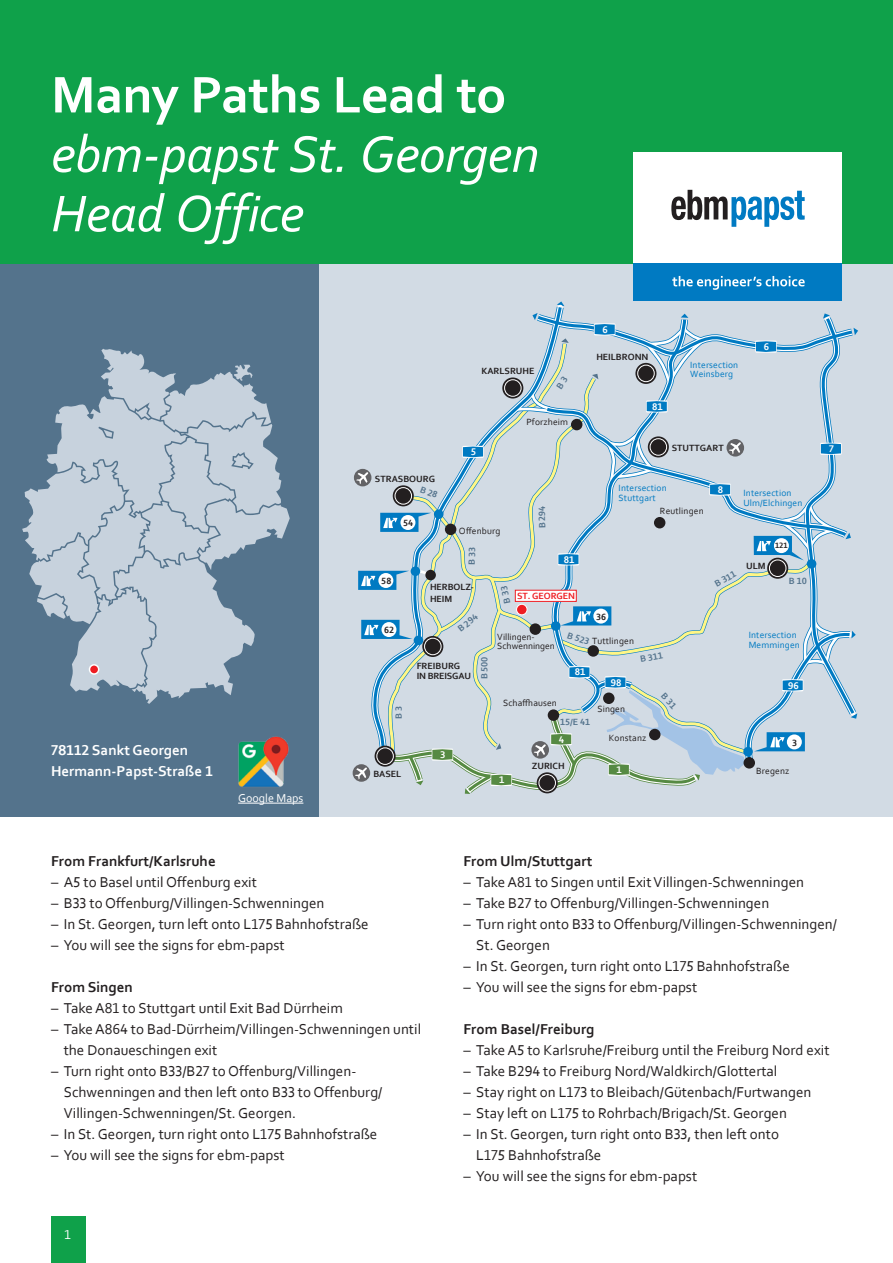
<style>
.page{position:relative;width:893px;height:1263px;background:#fff}
.page>*{position:absolute;margin:0;border:0;box-sizing:border-box;transform-origin:0 0}
.t1{font:italic 54px/59.4px "Corbel";letter-spacing:-.01em;color:#fff}
.t2{font:700 54px "Corbel";letter-spacing:-.01em;color:#fff}
.t3{font:15px/21px "Corbel";color:#231f20}
.t4{font:700 15px "Corbel";color:#231f20}
.t5{font:700 15px/21px "Corbel";color:#fff}
.t6{font:13.5px "Corbel";color:#fff}
.t7{font:12px "Corbel";color:#fff}
.t8{font:700 10.2px "Corbel";color:#fff}
.t9{font:9.45px/9.4px "Corbel";letter-spacing:.015em;color:#231f20}
.t10{font:700 9.45px/9.4px "Corbel";color:#231f20}
.t11{font:9.45px/9.4px "Corbel";letter-spacing:.015em;color:#007ac2}
.t12{font:700 9.45px "Corbel";color:#54738c}
.t13{font:700 9.45px "Corbel";letter-spacing:-.01em;color:#ee1d23}
.t14{font:700 8.1px "Corbel";color:#231f20}
</style>
<div class="page">
<div style="left:0;top:0;width:893px;height:264px;background:#0fa14a"></div>
<div style="left:319px;top:264px;width:574px;height:552px;background:#d2dbe4"></div>
<div style="left:353px;top:764px;width:17px;height:18px;background:#636366;border-radius:50%"></div>
<div style="left:0;top:264px;width:319px;height:552px;background:#54738c"></div>
<svg style="left:22px;top:349px;width:268px;height:355px"></svg>
<div style="left:90px;top:665px;width:9px;height:9px;background:#ee1d23;border-radius:50%"></div>
<div style="left:89px;top:664px;width:10px;height:11px;border:1px solid #fff;border-radius:50%"></div>
<img style="left:238px;top:736px;width:51px;height:51px">
<hr style="left:238px;top:803px;width:65px;height:1px;background:#fff">
<div style="left:634px;top:152px;width:208px;height:112px;background:#fff"></div>
<svg style="left:671px;top:190px;width:134px;height:37px"></svg>
<div style="left:634px;top:264px;width:208px;height:37px;background:#007ac2"></div>
<svg style="left:672px;top:276px;width:133px;height:14px"></svg>
<div style="left:51px;top:1216px;width:34px;height:47px;background:#0fa14a"></div>
<svg style="left:355px;top:301px;width:503px;height:493px"></svg>
<h1 class="t2" style="left:51px;top:61px;width:457px">Many Paths Lead to</h1>
<h1 class="t1" style="left:51px;top:123px;width:490px">ebm-papst St. Georgen<br>Head Office</h1>
<p class="t5" style="left:51px;top:739px;width:163px">78112 Sankt Georgen<br>Hermann-Papst-Straße 1</p>
<p class="t7" style="left:238px;top:790px;width:67px">Google Maps</p>
<p class="t10" style="left:481px;top:366px;width:55px">KARLSRUHE</p>
<p class="t10" style="left:375px;top:474px;width:62px">STRASBOURG</p>
<p class="t10" style="left:403px;top:518px;width:11px">54</p>
<p class="t8" style="left:471px;top:445px;width:7px">5</p>
<p class="t9" style="left:459px;top:526px;width:43px">Offenburg</p>
<p class="t9" style="left:526px;top:417px;width:43px">Pforzheim</p>
<p class="t12" style="left:537px;top:529px;width:24px;rotate:-92deg">B 294</p>
<p class="t8" style="left:564px;top:553px;width:12px">81</p>
<p class="t10" style="left:381px;top:576px;width:12px">58</p>
<p class="t10" style="left:430px;top:581px;width:45px;line-height:11.4px">HERBOLZ-<br>HEIM</p>
<p class="t13" style="left:517px;top:590px;width:59px">ST. GEORGEN</p>
<p class="t8" style="left:602px;top:323px;width:7px">6</p>
<p class="t10" style="left:596px;top:352px;width:54px">HEILBRONN</p>
<p class="t8" style="left:652px;top:400px;width:12px">81</p>
<p class="t11" style="left:690px;top:359px;width:50px">Intersection<br>Weinsberg</p>
<p class="t10" style="left:672px;top:443px;width:54px">STUTTGART</p>
<p class="t8" style="left:764px;top:340px;width:7px">6</p>
<p class="t11" style="left:619px;top:483px;width:50px">Intersection<br>Stuttgart</p>
<p class="t9" style="left:660px;top:506px;width:45px">Reutlingen</p>
<p class="t8" style="left:718px;top:483px;width:7px">8</p>
<p class="t11" style="left:743px;top:488px;width:61px">Intersection<br>Ulm/Elchingen</p>
<p class="t14" style="left:775px;top:540px;width:14px">121</p>
<p class="t10" style="left:746px;top:561px;width:21px">ULM</p>
<p class="t12" style="left:713px;top:579px;width:24px;rotate:-29deg">B 311</p>
<p class="t12" style="left:789px;top:575px;width:19px">B 10</p>
<p class="t10" style="left:384px;top:625px;width:11px">62</p>
<p class="t12" style="left:455px;top:625px;width:24px;rotate:-38deg">B 294</p>
<p class="t10" style="left:417px;top:661px;width:56px">FREIBURG<br>IN BREISGAU</p>
<p class="t12" style="left:478px;top:679px;width:24px;rotate:-90deg">B 500</p>
<p class="t10" style="left:596px;top:612px;width:11px">36</p>
<p class="t12" style="left:570px;top:629px;width:24px;rotate:19deg">B 523</p>
<p class="t9" style="left:497px;top:631px;width:59px">Villingen-<br>Schwenningen</p>
<p class="t9" style="left:592px;top:636px;width:44px">Tuttlingen</p>
<p class="t12" style="left:639px;top:653px;width:24px;rotate:-10deg">B 311</p>
<p class="t8" style="left:575px;top:666px;width:12px">81</p>
<p class="t8" style="left:611px;top:676px;width:12px">98</p>
<p class="t11" style="left:749px;top:630px;width:53px">Intersection<br>Memmingen</p>
<p class="t8" style="left:788px;top:679px;width:12px">96</p>
<p class="t12" style="left:393px;top:718px;width:14px;rotate:-90deg">B 3</p>
<p class="t9" style="left:503px;top:698px;width:55px">Schaffhausen</p>
<p class="t12" style="left:560px;top:716px;width:32px">15/E 41</p>
<p class="t8" style="left:559px;top:733px;width:7px">4</p>
<p class="t9" style="left:597px;top:704px;width:29px">Singen</p>
<p class="t9" style="left:609px;top:732px;width:39px">Konstanz</p>
<p class="t10" style="left:792px;top:737px;width:6px">3</p>
<p class="t8" style="left:440px;top:748px;width:7px">3</p>
<p class="t10" style="left:373px;top:769px;width:30px">BASEL</p>
<p class="t8" style="left:499px;top:773px;width:7px">1</p>
<p class="t10" style="left:532px;top:761px;width:34px">ZURICH</p>
<p class="t8" style="left:617px;top:763px;width:7px">1</p>
<p class="t9" style="left:756px;top:766px;width:35px">Bregenz</p>
<p class="t8" style="left:829px;top:442px;width:7px">7</p>
<p class="t4" style="left:51px;top:852px;width:166px">From Frankfurt/Karlsruhe</p>
<p class="t3" style="left:51px;top:871px;width:207px">– A5 to Basel until Offenburg exit</p>
<p class="t3" style="left:51px;top:892px;width:275px">– B33 to Offenburg/Villingen-Schwenningen</p>
<p class="t3" style="left:51px;top:913px;width:319px">– In St. Georgen, turn left onto L175 Bahnhofstraße</p>
<p class="t3" style="left:51px;top:934px;width:235px">– You will see the signs for ebm-papst</p>
<p class="t4" style="left:51px;top:978px;width:83px">From Singen</p>
<p class="t3" style="left:51px;top:997px;width:293px">– Take A81 to Stuttgart until Exit Bad Dürrheim</p>
<p class="t3" style="left:64px;top:1018px;width:359px;text-indent:-13px">– Take A864 to Bad-Dürrheim/Villingen-Schwenningen until the Donaueschingen exit</p>
<p class="t3" style="left:64px;top:1060px;width:320px;text-indent:-13px">– Turn right onto B33/B27 to Offenburg/Villingen-<br>Schwenningen and then left onto B33 to Offenburg/<br>Villingen-Schwenningen/St. Georgen.</p>
<p class="t3" style="left:51px;top:1123px;width:328px">– In St. Georgen, turn right onto L175 Bahnhofstraße</p>
<p class="t3" style="left:51px;top:1144px;width:235px">– You will see the signs for ebm-papst</p>
<p class="t6" style="left:65px;top:1226px;width:8px">1</p>
<p class="t4" style="left:463px;top:852px;width:131px">From Ulm/Stuttgart</p>
<p class="t3" style="left:463px;top:871px;width:342px">– Take A81 to Singen until ExitVillingen-Schwenningen</p>
<p class="t3" style="left:463px;top:892px;width:307px">– Take B27 to Offenburg/Villingen-Schwenningen</p>
<p class="t3" style="left:476px;top:913px;width:362px;text-indent:-13px">– Turn right onto B33 to Offenburg/Villingen-Schwenningen/<br>St. Georgen</p>
<p class="t3" style="left:463px;top:955px;width:328px">– In St. Georgen, turn right onto L175 Bahnhofstraße</p>
<p class="t3" style="left:463px;top:976px;width:235px">– You will see the signs for ebm-papst</p>
<p class="t4" style="left:463px;top:1020px;width:133px">From Basel/Freiburg</p>
<p class="t3" style="left:463px;top:1039px;width:368px">– Take A5 to Karlsruhe/Freiburg until the Freiburg Nord exit</p>
<p class="t3" style="left:463px;top:1060px;width:315px">– Take B294 to Freiburg Nord/Waldkirch/Glottertal</p>
<p class="t3" style="left:463px;top:1081px;width:349px">– Stay right on L173 to Bleibach/Gütenbach/Furtwangen</p>
<p class="t3" style="left:463px;top:1102px;width:325px">– Stay left on L175 to Rohrbach/Brigach/St. Georgen</p>
<p class="t3" style="left:476px;top:1123px;width:304px;text-indent:-13px">– In St. Georgen, turn right onto B33, then left onto<br>L175 Bahnhofstraße</p>
<p class="t3" style="left:463px;top:1165px;width:235px">– You will see the signs for ebm-papst</p>
</div>
